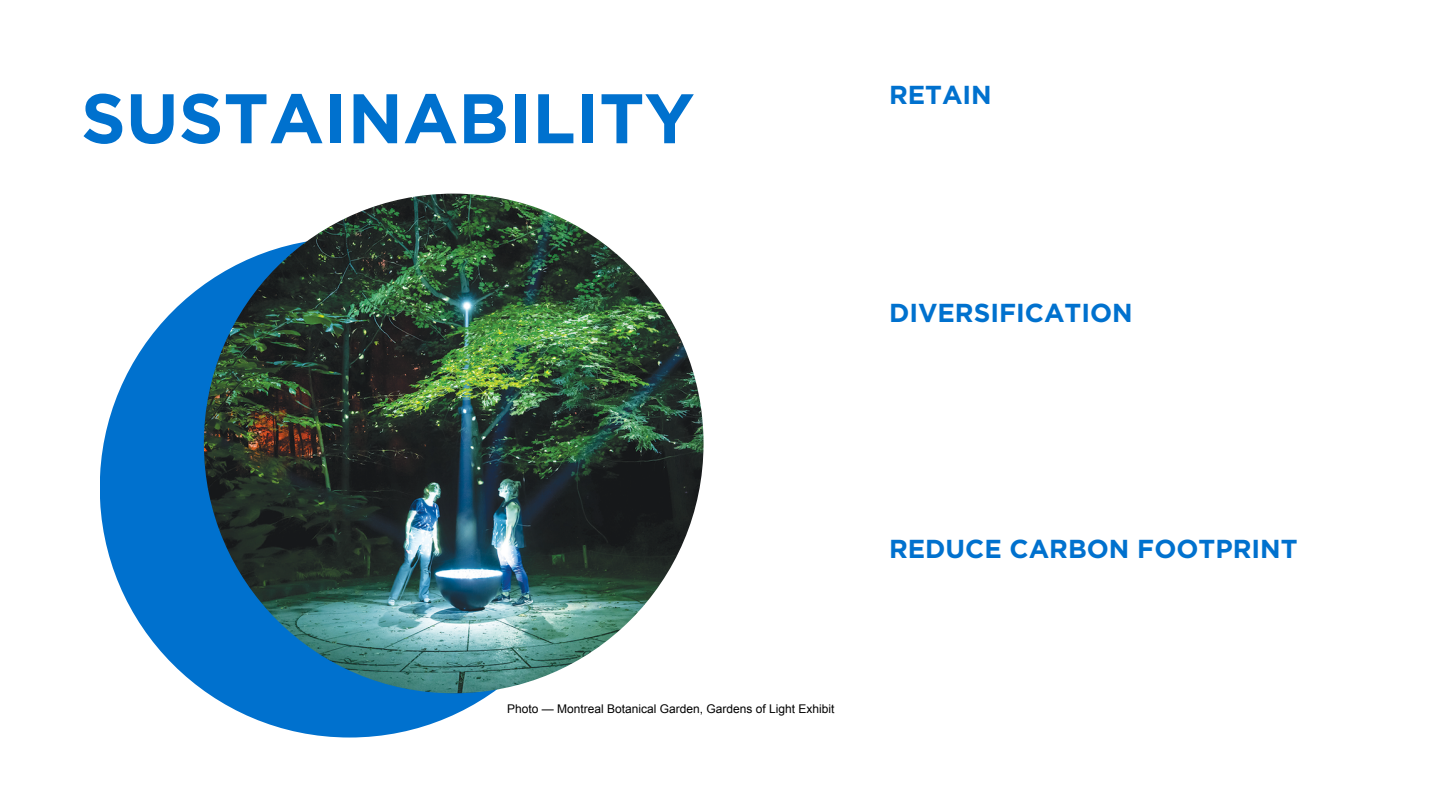
<style>
.page{position:relative;width:1440px;height:810px;background:#fff}
.page>*{position:absolute;margin:0;border:0;box-sizing:border-box;transform-origin:0 0}
.t1{font:700 70px "Gotham";color:#0071ce}
.t2{font:700 26px "Gotham";color:#0071ce}
.t3{font:12px "Arial";color:#000}
</style>
<div class="page">
<div style="left:100px;top:238px;width:499px;height:500px;background:#0071ce;border-radius:50%"></div>
<img style="left:204px;top:194px;width:500px;height:499px;border-radius:50%">
<p class="t1" style="left:81px;top:87px;width:615px">SUSTAINABILITY</p>
<p class="t2" style="left:889px;top:84px;width:104px">RETAIN</p>
<p class="t2" style="left:889px;top:302px;width:245px">DIVERSIFICATION</p>
<p class="t2" style="left:889px;top:537px;width:410px">REDUCE CARBON FOOTPRINT</p>
<p class="t3" style="left:507px;top:702px;width:329px">Photo — Montreal Botanical Garden, Gardens of Light Exhibit</p>
</div>
